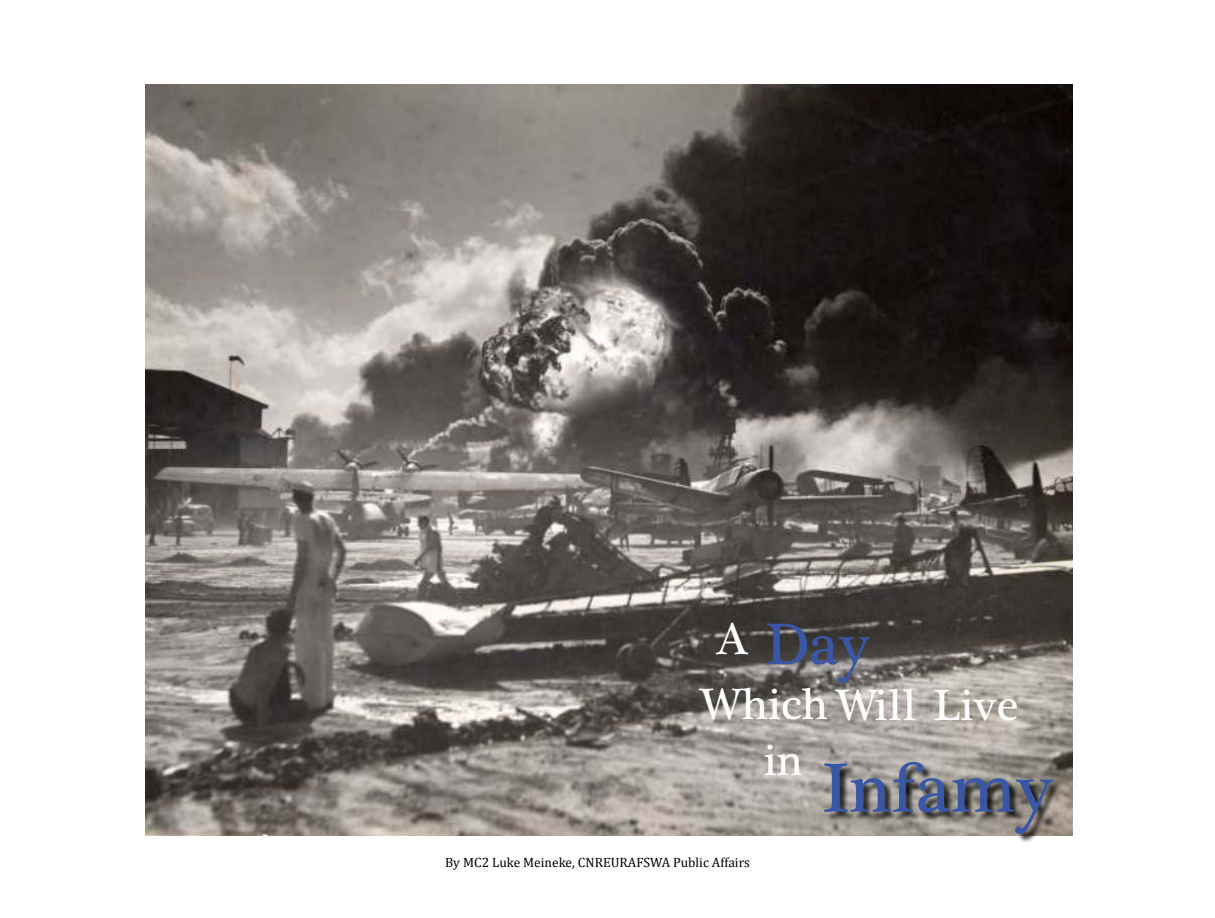
<style>
.page{position:relative;width:1215px;height:918px;background:#fff}
.page>*{position:absolute;margin:0;border:0;box-sizing:border-box;transform-origin:0 0}
.t1{font:71.25px "Plantagenet Cherokee";color:#3a57a7}
.t2{font:60px "Plantagenet Cherokee";color:#3a57a7}
.t3{font:45px/55.2px "Plantagenet Cherokee";color:#fff}
.t4{font:13.5px "Cambria";color:#000}
</style>
<div class="page">
<img style="left:145px;top:84px;width:927px;height:752px">
<div style="left:826px;top:763px;width:237px;height:80px;background:#000;opacity:.75"></div>
<h2 class="t2" style="left:716px;top:609px;width:155px"><sup>A</sup> Day</h2>
<h3 class="t3" style="left:764px;top:679px;width:256px;text-indent:-64px">Which Will Live in</h3>
<h1 class="t1" style="left:822px;top:746px;width:232px">Infamy</h1>
<p class="t4" style="left:445px;top:855px;width:306px">By MC2 Luke Meineke, CNREURAFSWA Public Affairs</p>
</div>
